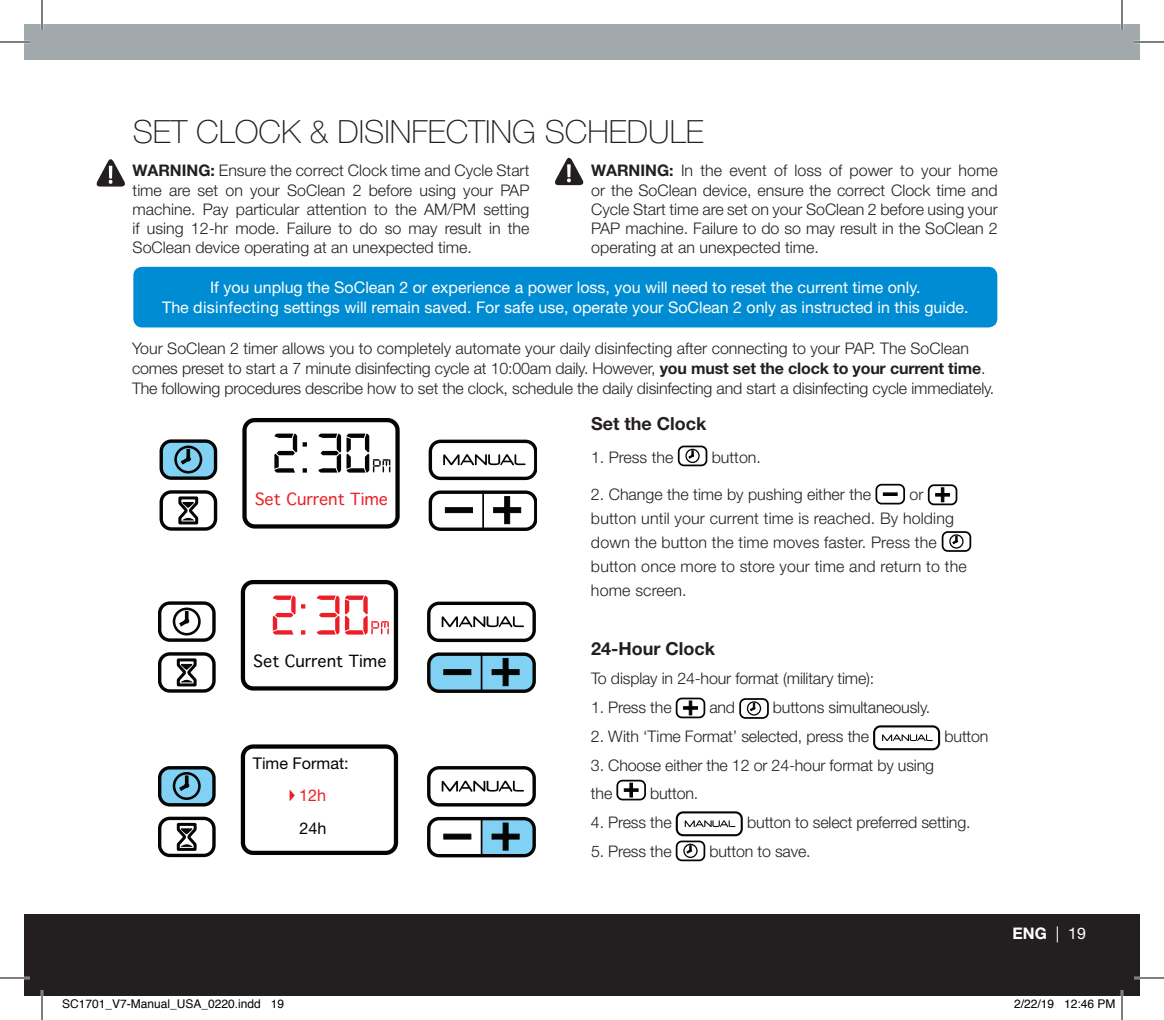
<style>
.page{position:relative;width:1164px;height:1020px;background:#fff}
.page>*{position:absolute;margin:0;border:0;box-sizing:border-box;transform-origin:0 0}
.t1{font:100 32px "Helvetica Neue LT Std";color:#231f20}
.t2{font:700 18px "Helvetica Neue LT Std";color:#231f20}
.t3{font:16.2px "Geneva";color:#ec1f26}
.t4{font:16.2px "Geneva";color:#040503}
.t5{font:16.2px "Helvetica Neue LT Std";color:#040503}
.t6{font:16.2px "Helvetica Neue LT Std";color:#ec1f26}
.t7{font:300 16px/19.2px "Helvetica Neue LT Std";letter-spacing:-.01em;color:#231f20}
.t8{font:16px/20px "Helvetica Neue LT Std";color:#fff;text-align:center}
.t9{font:300 16px/24px "Helvetica Neue LT Std";letter-spacing:.01em;color:#231f20}
.t10{font:700 16px "Helvetica Neue LT Std";color:#fff}
.t11{font:12px "Helvetica";color:#000}
.s1{font-weight:700}
.s2{font-weight:400}
</style>
<div class="page">
<div style="left:24px;top:915px;width:1116px;height:81px;background:#231f20"></div>
<div style="left:24px;top:24px;width:1116px;height:35px;background:#a1a9ac"></div>
<div style="left:133px;top:267px;width:864px;height:60px;background:#008cd2;border-radius:9px"></div>
<div style="left:242px;top:418px;width:158px;height:111px;border:4px solid #040503;border-radius:10px"></div>
<svg style="left:160px;top:439px;width:58px;height:92px"></svg>
<svg style="left:274px;top:434px;width:23px;height:39px"></svg>
<svg style="left:303px;top:468px;width:4px;height:5px"></svg>
<svg style="left:303px;top:442px;width:4px;height:5px"></svg>
<svg style="left:318px;top:434px;width:23px;height:39px"></svg>
<svg style="left:347px;top:434px;width:43px;height:39px"></svg>
<svg style="left:428px;top:439px;width:109px;height:92px"></svg>
<div style="left:241px;top:580px;width:157px;height:111px;border:4px solid #040503;border-radius:10px"></div>
<svg style="left:159px;top:596px;width:377px;height:97px"></svg>
<div style="left:241px;top:744px;width:157px;height:111px;border:4px solid #040503;border-radius:10px"></div>
<svg style="left:159px;top:766px;width:57px;height:91px"></svg>
<svg style="left:427px;top:766px;width:109px;height:91px"></svg>
<svg style="left:290px;top:790px;width:5px;height:11px"></svg>
<div style="left:678px;top:446px;width:29px;height:20px;border:2px solid #040503;border-radius:5px"></div>
<div style="left:685px;top:449px;width:15px;height:14px;border:1px solid #040503;border-radius:50%"></div>
<div style="left:883px;top:493px;width:14px;height:3px;border:1px solid #040503"></div>
<div style="left:876px;top:484px;width:29px;height:20px;border:2px solid #040503;border-radius:5px"></div>
<svg style="left:935px;top:487px;width:15px;height:15px"></svg>
<div style="left:928px;top:484px;width:29px;height:21px;border:2px solid #040503;border-radius:5px"></div>
<div style="left:942px;top:531px;width:29px;height:21px;border:2px solid #040503;border-radius:5px"></div>
<div style="left:949px;top:534px;width:15px;height:15px;border:1px solid #040503;border-radius:50%"></div>
<svg style="left:683px;top:701px;width:15px;height:14px"></svg>
<div style="left:676px;top:698px;width:29px;height:20px;border:2px solid #040503;border-radius:5px"></div>
<div style="left:739px;top:698px;width:30px;height:21px;border:2px solid #040503;border-radius:5px"></div>
<div style="left:747px;top:701px;width:14px;height:15px;border:1px solid #040503;border-radius:50%"></div>
<div style="left:873px;top:725px;width:67px;height:25px;border:2px solid #040503;border-radius:6px"></div>
<svg style="left:882px;top:734px;width:51px;height:7px"></svg>
<svg style="left:624px;top:783px;width:15px;height:14px"></svg>
<div style="left:616px;top:780px;width:30px;height:20px;border:2px solid #040503;border-radius:5px"></div>
<div style="left:676px;top:811px;width:67px;height:25px;border:2px solid #040503;border-radius:6px"></div>
<svg style="left:685px;top:820px;width:50px;height:7px"></svg>
<div style="left:676px;top:841px;width:29px;height:20px;border:2px solid #040503;border-radius:5px"></div>
<div style="left:683px;top:844px;width:15px;height:14px;border:1px solid #040503;border-radius:50%"></div>
<svg style="left:555px;top:157px;width:29px;height:28px"></svg>
<svg style="left:96px;top:159px;width:29px;height:28px"></svg>
<hr style="left:0;top:41px;width:30px;height:2px;background:#fff">
<hr style="left:1134px;top:41px;width:30px;height:2px;background:#fff">
<hr style="left:0;top:977px;width:30px;height:2px;background:#fff">
<hr style="left:1134px;top:977px;width:30px;height:2px;background:#fff">
<hr style="left:41px;top:0;width:2px;height:30px;background:#fff">
<hr style="left:41px;top:990px;width:2px;height:30px;background:#fff">
<hr style="left:1121px;top:0;width:2px;height:30px;background:#fff">
<hr style="left:1121px;top:990px;width:2px;height:30px;background:#fff">
<hr style="left:0;top:42px;width:30px;height:1px;background:#000">
<hr style="left:1134px;top:42px;width:30px;height:1px;background:#000">
<hr style="left:0;top:978px;width:30px;height:1px;background:#000">
<hr style="left:1134px;top:978px;width:30px;height:1px;background:#000">
<hr style="left:42px;top:0;width:1px;height:30px;background:#000">
<hr style="left:42px;top:990px;width:1px;height:30px;background:#000">
<hr style="left:1122px;top:0;width:1px;height:30px;background:#000">
<hr style="left:1122px;top:990px;width:1px;height:30px;background:#000">
<h1 class="t1" style="left:133px;top:114px;width:572px">SET CLOCK &amp; DISINFECTING SCHEDULE</h1>
<p class="t7" style="left:133px;top:161px;width:398px;text-align:justify"><span class="s1">WARNING:</span> Ensure the correct Clock time and Cycle Start time are set on your SoClean 2 before using your PAP machine. Pay particular attention to the AM/PM setting if using 12-hr mode. Failure to do so may result in the SoClean device operating at an unexpected time.</p>
<p class="t7" style="left:591px;top:161px;width:408px;text-align:justify"><span class="s1">WARNING:</span> In the event of loss of power to your home or the SoClean device, ensure the correct Clock time and Cycle Start time are set on your SoClean 2 before using your PAP machine. Failure to do so may result in the SoClean 2 operating at an unexpected time.</p>
<p class="t8" style="left:162px;top:277px;width:808px">If you unplug the SoClean 2 or experience a power loss, you will need to reset the current time only.<br>The disinfecting settings will remain saved. For safe use, operate your SoClean 2 only as instructed in this guide.</p>
<p class="t7" style="left:132px;top:338px;width:864px;line-height:20px">Your SoClean 2 timer allows you to completely automate your daily disinfecting after connecting to your PAP. The SoClean comes preset to start a 7 minute disinfecting cycle at 10:00am daily. However, <span class="s1">you must set the clock to your current time</span>.<br>The following procedures describe how to set the clock, schedule the daily disinfecting and start a disinfecting cycle immediately.</p>
<p class="t3" style="left:255px;top:490px;width:135px">Set Current Time</p>
<p class="t4" style="left:253px;top:652px;width:135px">Set Current Time</p>
<p class="t5" style="left:253px;top:754px;width:97px">Time Format:</p>
<p class="t6" style="left:299px;top:785px;width:28px">12h</p>
<p class="t5" style="left:300px;top:819px;width:28px">24h</p>
<p class="t2" style="left:591px;top:412px;width:117px">Set the Clock</p>
<p class="t7" style="left:591px;top:447px;width:84px">1. Press the</p>
<p class="t7" style="left:712px;top:447px;width:51px">button.</p>
<p class="t7" style="left:591px;top:484px;width:282px">2. Change the time by pushing either the</p>
<p class="t9" style="left:591px;top:482px;width:377px;text-indent:318px">or button until your current time is reached. By holding down the button the time moves faster. Press the button once more to store your time and return to the home screen.</p>
<p class="t2" style="left:591px;top:637px;width:126px">24-Hour Clock</p>
<p class="t7" style="left:591px;top:668px;width:285px">To display in 24-hour format (military time):</p>
<p class="t7" style="left:591px;top:697px;width:82px">1. Press the</p>
<p class="t7" style="left:709px;top:697px;width:27px">and</p>
<p class="t7" style="left:773px;top:697px;width:159px">buttons simultaneously.</p>
<p class="t7" style="left:591px;top:726px;width:279px">2. With ‘Time Format’ selected, press the</p>
<p class="t7" style="left:945px;top:726px;width:45px">button</p>
<p class="t7" style="left:591px;top:750px;width:345px;line-height:28px">3. Choose either the 12 or 24-hour format by using the</p>
<p class="t7" style="left:650px;top:783px;width:50px">button.</p>
<p class="t7" style="left:591px;top:812px;width:82px">4. Press the</p>
<p class="t7" style="left:747px;top:812px;width:225px">button to select preferred setting.</p>
<p class="t7" style="left:591px;top:841px;width:82px">5. Press the</p>
<p class="t7" style="left:709px;top:841px;width:103px">button to save.</p>
<p class="t10" style="left:1012px;top:924px;width:75px">ENG <span class="s2">| 19</span></p>
<p class="t11" style="left:62px;top:995px;width:224px">SC1701_V7-Manual_USA_0220.indd 19</p>
<p class="t11" style="left:1014px;top:995px;width:103px">2/22/19 12:46 PM</p>
</div>
